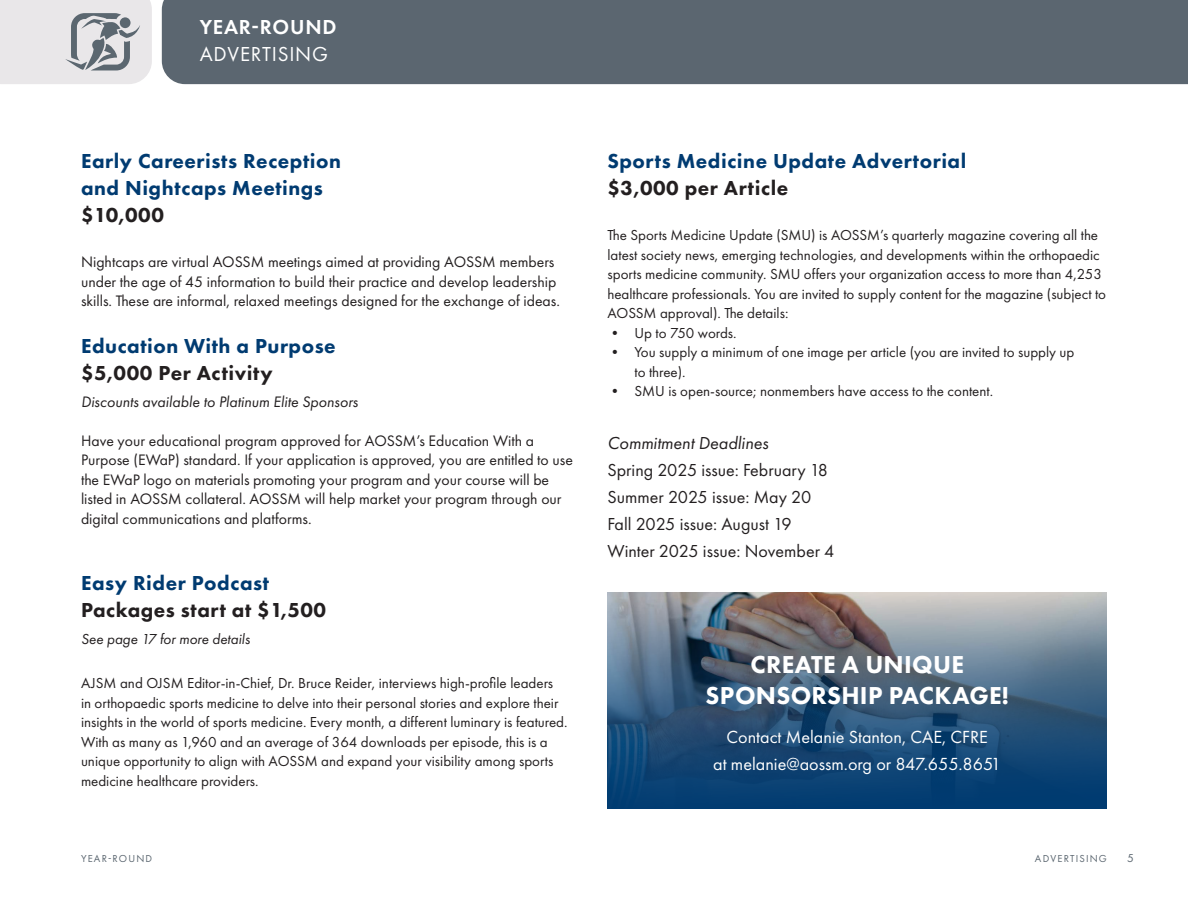
<style>
.page{position:relative;width:1188px;height:918px;background:#fff}
.page>*{position:absolute;margin:0;border:0;box-sizing:border-box;transform-origin:0 0}
.Body_copy{font:800 25.35px/30.9px "Futura PT";letter-spacing:.01em;color:#fff;text-align:center}
.Headline{font:800 21px/27px "Futura PT";letter-spacing:.025em;color:#003b71}
.Headline-2{font:800 21px "Futura PT";letter-spacing:.025em;color:#231f20}
.Body_copy-2{font:800 21px "Futura PT";letter-spacing:.025em;color:#003b71}
.Headline-3{font:21px "Futura PT";letter-spacing:.035em;color:#fff}
.Headline-4{font:600 21px "Futura PT";letter-spacing:.035em;color:#fff}
.Body_copy-3{font:18.15px "Futura PT";color:#fff}
.t1{font:18px "Futura PT";color:#231f20}
.Body_copy-4{font:italic 18px "Futura PT";color:#231f20}
.Body_copy-5{font:15.75px/19.5px "Futura PT";color:#231f20}
.Body_copy-6{font:italic 15.75px "Futura PT";color:#231f20}
.Headline-5{font:15px/19.5px "Futura PT";color:#231f20}
.Body_copy-7{font:15px/19.5px "Futura PT";color:#231f20}
.Headline-6{font:italic 15px "Futura PT";color:#231f20}
.t2{font:12px "Futura PT";color:#5b6670}
.Contents{font:10.5px "Futura PT";letter-spacing:.11em;color:#5b6670}
</style>
<div class="page">
<div style="left:162px;top:0;width:1026px;height:84px;background:#5b6670"></div>
<svg style="left:0;top:0;width:152px;height:84px;background:#d6d6d9"></svg>
<svg style="left:608px;top:593px;width:499px;height:216px;background:#43627f"></svg>
<p class="Headline-4" style="left:200px;top:14px;width:138px">YEAR-ROUND</p>
<p class="Headline-3" style="left:200px;top:42px;width:130px">ADVERTISING</p>
<p class="Headline" style="left:81px;top:147px;width:262px">Early Careerists Reception and Nightcaps Meetings</p>
<p class="Headline-2" style="left:81px;top:202px;width:85px">$10,000</p>
<p class="Body_copy-5" style="left:81px;top:252px;width:481px">Nightcaps are virtual AOSSM meetings aimed at providing AOSSM members under the age of 45 information to build their practice and develop leadership skills. These are informal, relaxed meetings designed for the exchange of ideas.</p>
<p class="Headline" style="left:81px;top:332px;width:256px">Education With a Purpose</p>
<p class="Headline-2" style="left:81px;top:359px;width:193px">$5,000 Per Activity</p>
<p class="Body_copy-6" style="left:81px;top:392px;width:279px">Discounts available to Platinum Elite Sponsors</p>
<p class="Body_copy-5" style="left:81px;top:430px;width:494px">Have your educational program approved for AOSSM’s Education With a Purpose (EWaP) standard. If your application is approved, you are entitled to use the EWaP logo on materials promoting your program and your course will be listed in AOSSM collateral. AOSSM will help market your program through our digital communications and platforms.</p>
<p class="Body_copy-2" style="left:81px;top:569px;width:190px">Easy Rider Podcast</p>
<p class="Headline-2" style="left:81px;top:596px;width:247px">Packages start at $1,500</p>
<p class="Headline-6" style="left:81px;top:630px;width:170px">See page 17 for more details</p>
<p class="Headline-5" style="left:81px;top:673px;width:488px">AJSM and OJSM Editor-in-Chief, Dr. Bruce Reider, interviews high-profile leaders<br>in orthopaedic sports medicine to delve into their personal stories and explore their insights in the world of sports medicine. Every month, a different luminary is featured.<br>With as many as 1,960 and an average of 364 downloads per episode, this is a unique opportunity to align with AOSSM and expand your visibility among sports medicine healthcare providers.</p>
<p class="Headline" style="left:608px;top:147px;width:360px">Sports Medicine Update Advertorial</p>
<p class="Headline-2" style="left:608px;top:175px;width:182px">$3,000 per Article</p>
<p class="Body_copy-7" style="left:608px;top:225px;width:500px">The Sports Medicine Update (SMU) is AOSSM’s quarterly magazine covering all the latest society news, emerging technologies, and developments within the orthopaedic sports medicine community. SMU offers your organization access to more than 4,253 healthcare professionals. You are invited to supply content for the magazine (subject to AOSSM approval). The details:</p>
<p class="Headline-5" style="left:608px;top:323px;width:131px">• Up to 750 words.</p>
<p class="Headline-5" style="left:634px;top:342px;width:442px;text-indent:-27px">• You supply a minimum of one image per article (you are invited to supply up to three).</p>
<p class="Headline-5" style="left:608px;top:381px;width:387px">• SMU is open-source; nonmembers have access to the content.</p>
<p class="Body_copy-4" style="left:608px;top:432px;width:162px">Commitment Deadlines</p>
<h2 class="t1" style="left:608px;top:459px;width:222px">Spring 2025 issue: February 18</h2>
<h2 class="t1" style="left:608px;top:486px;width:205px">Summer 2025 issue: May 20</h2>
<h2 class="t1" style="left:608px;top:513px;width:186px">Fall 2025 issue: August 19</h2>
<h2 class="t1" style="left:608px;top:540px;width:228px">Winter 2025 issue: November 4</h2>
<p class="Body_copy" style="left:706px;top:648px;width:305px">CREATE A UNIQUE<br>SPONSORSHIP PACKAGE!</p>
<p class="Body_copy-3" style="left:727px;top:726px;width:263px">Contact Melanie Stanton, CAE, CFRE</p>
<p class="Body_copy-3" style="left:713px;top:753px;width:290px">at melanie@aossm.org or 847.655.8651</p>
<p class="Contents" style="left:81px;top:853px;width:73px">YEAR-ROUND</p>
<p class="Contents" style="left:1035px;top:853px;width:73px">ADVERTISING</p>
<p class="t2" style="left:1127px;top:851px;width:8px">5</p>
</div>
